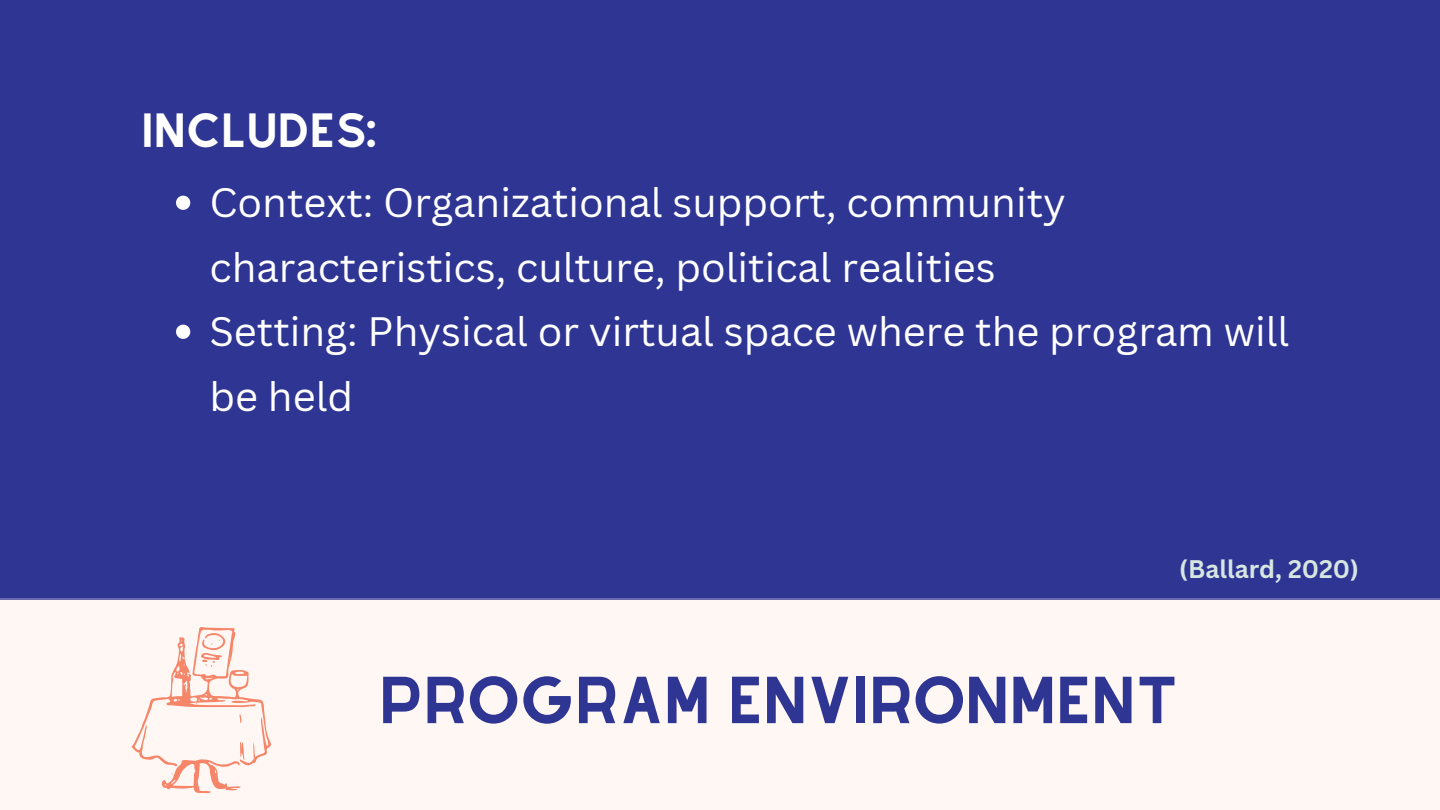
<style>
.page{position:relative;width:1440px;height:810px;background:#2e3593}
.page>*{position:absolute;margin:0;border:0;box-sizing:border-box;transform-origin:0 0}
.t1{font:58px "Alyssum Sans";color:#2e3593}
.t2{font:42px "Alyssum Sans";color:#fff}
.t3{font:40px/64.5px "Canva Sans";color:#fff}
.t4{font:700 24.8px "Canva Sans";color:#d7e6e0}
</style>
<div class="page">
<div style="left:0;top:598px;width:1440px;height:212px;background:#fff7f3"></div>
<svg style="left:176px;top:196px;width:14px;height:14px"></svg>
<svg style="left:176px;top:325px;width:14px;height:14px"></svg>
<svg style="left:131px;top:625px;width:141px;height:169px;background:#fde7df"></svg>
<p class="t2" style="left:142px;top:105px;width:235px">INCLUDES:</p>
<p class="t3" style="left:210px;top:170px;width:858px">Context: Organizational support, community characteristics, culture, political realities</p>
<p class="t3" style="left:210px;top:299px;width:1081px">Setting: Physical or virtual space where the program will be held</p>
<p class="t4" style="left:1179px;top:551px;width:181px">(Ballard, 2020)</p>
<p class="t1" style="left:379px;top:665px;width:801px">PROGRAM ENVIRONMENT</p>
</div>
